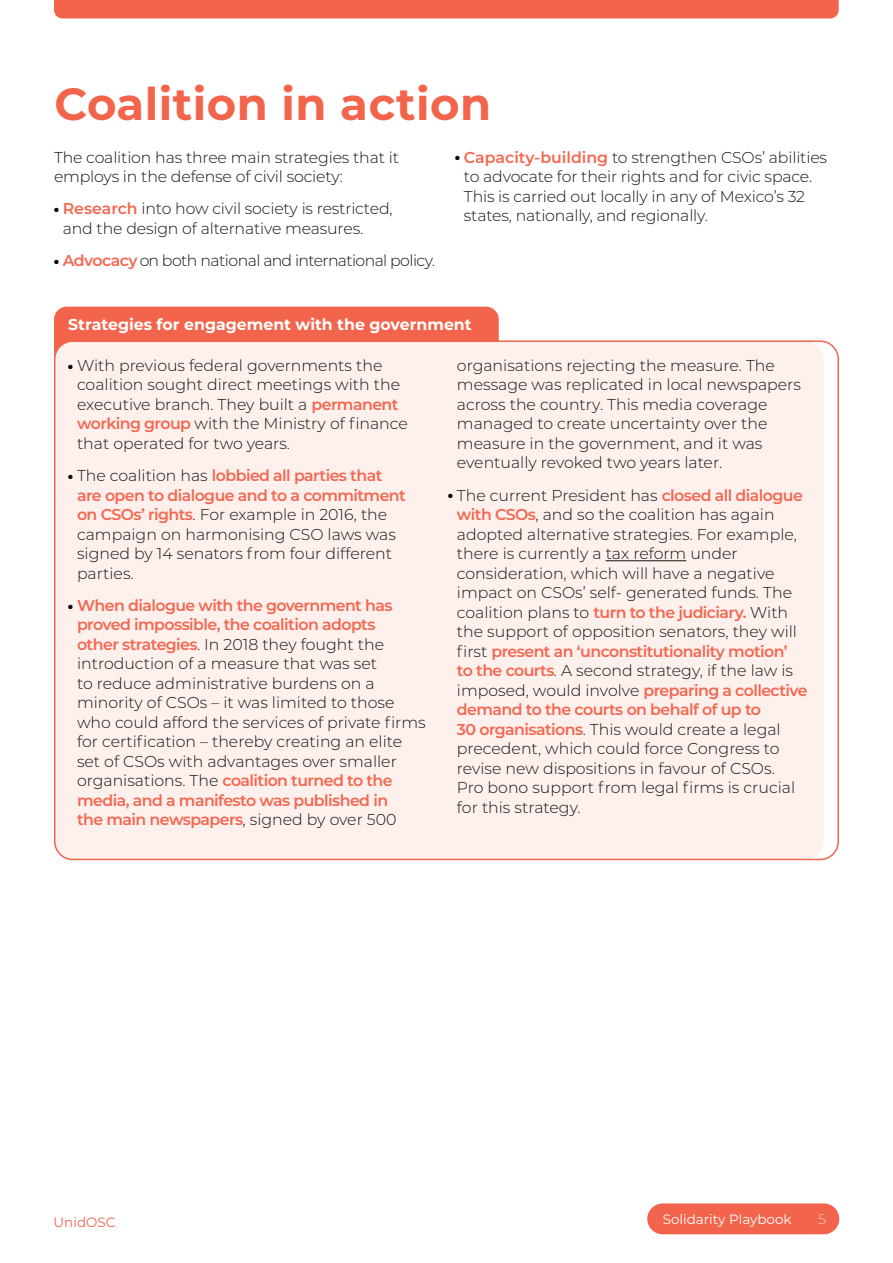
<style>
.page{position:relative;width:893px;height:1263px;background:#fff}
.page>*{position:absolute;margin:0;border:0;box-sizing:border-box;transform-origin:0 0}
.t1{font:700 45px "Montserrat";letter-spacing:.01em;color:#f2654c}
.t2{font:300 15.75px/19.5px "Montserrat";color:#141414}
.t3{font:300 15.75px "Montserrat";letter-spacing:-.04em;color:#141414}
.t4{font:700 15.75px "Montserrat";color:#fff}
.t5{font:13.5px "Montserrat";color:#fff}
.t6{font:13.5px "Montserrat";color:#f2654c}
.t7{font:200 13.5px "Montserrat";color:#fff}
.s1{color:#000}
.s2{font-weight:600;color:#f26850}
</style>
<div class="page">
<div style="left:54px;top:0;width:785px;height:18px;background:#f2654c"></div>
<div style="left:54px;top:307px;width:445px;height:89px;background:#f2654c;border-radius:13px"></div>
<div style="left:647px;top:1203px;width:192px;height:31px;background:#f2654c;border-radius:15px"></div>
<div style="left:54px;top:341px;width:770px;height:518px;background:#fef0ed;border-radius:18px"></div>
<hr style="left:606px;top:560px;width:80px;height:1px;background:#141414">
<h1 class="t1" style="left:54px;top:72px;width:438px">Coalition in action</h1>
<p class="t2" style="left:54px;top:147px;width:346px">The coalition has three main strategies that it employs in the defense of civil society:</p>
<p class="t2" style="left:63px;top:199px;width:331px;text-indent:-9px"><span class="s1">●</span> <span class="s2">Research</span> into how civil society is restricted, and the design of alternative measures.</p>
<p class="t3" style="left:54px;top:250px;width:383px"><span class="s1">●</span> <span class="s2">Advocacy</span> on both national and international policy.</p>
<p class="t2" style="left:464px;top:147px;width:365px;text-indent:-9px"><span class="s1">●</span> <span class="s2">Capacity-building</span> to strengthen CSOs’ abilities to advocate for their rights and for civic space.<br>This is carried out locally in any of Mexico’s 32 states, nationally, and regionally.</p>
<p class="t4" style="left:68px;top:313px;width:405px">Strategies for engagement with the government</p>
<p class="t2" style="left:77px;top:355px;width:332px;text-indent:-9px"><span class="s1">●</span> With previous federal governments the coalition sought direct meetings with the executive branch. They built a <span class="s2">permanent working group</span> with the Ministry of finance that operated for two years.</p>
<p class="t2" style="left:77px;top:465px;width:330px;text-indent:-9px"><span class="s1">●</span> The coalition has <span class="s2">lobbied all parties that are open to dialogue and to a commitment on CSOs’ rights</span>. For example in 2016, the campaign on harmonising CSO laws was signed by 14 senators from four different parties.</p>
<p class="t2" style="left:77px;top:595px;width:350px;text-indent:-9px"><span class="s1">●</span> <span class="s2">When dialogue with the government has proved impossible, the coalition adopts<br>other strategies</span>. In 2018 they fought the introduction of a measure that was set<br>to reduce administrative burdens on a minority of CSOs – it was limited to those who could afford the services of private firms for certification – thereby creating an elite set of CSOs with advantages over smaller organisations. The <span class="s2">coalition turned to the media, and a manifesto was published in<br>the main newspapers</span>, signed by over 500</p>
<p class="t2" style="left:457px;top:355px;width:345px">organisations rejecting the measure. The message was replicated in local newspapers across the country. This media coverage managed to create uncertainty over the measure in the government, and it was eventually revoked two years later.</p>
<p class="t2" style="left:457px;top:485px;width:352px;text-indent:-9px"><span class="s1">●</span> The current President has <span class="s2">closed all dialogue with CSOs</span>, and so the coalition has again adopted alternative strategies. For example, there is currently a tax reform under consideration, which will have a negative impact on CSOs’ self- generated funds. The coalition plans to <span class="s2">turn to the judiciary.</span> With the support of opposition senators, they will first <span class="s2">present an ‘unconstitutionality motion’ to the courts</span>. A second strategy, if the law is imposed, would involve <span class="s2">preparing a collective demand to the courts on behalf of up to<br>30 organisations</span>. This would create a legal precedent, which could force Congress to revise new dispositions in favour of CSOs.<br>Pro bono support from legal firms is crucial for this strategy.</p>
<p class="t6" style="left:54px;top:1213px;width:63px">UnidOSC</p>
<p class="t5" style="left:663px;top:1210px;width:130px">Solidarity Playbook</p>
<p class="t7" style="left:818px;top:1210px;width:9px">5</p>
</div>
